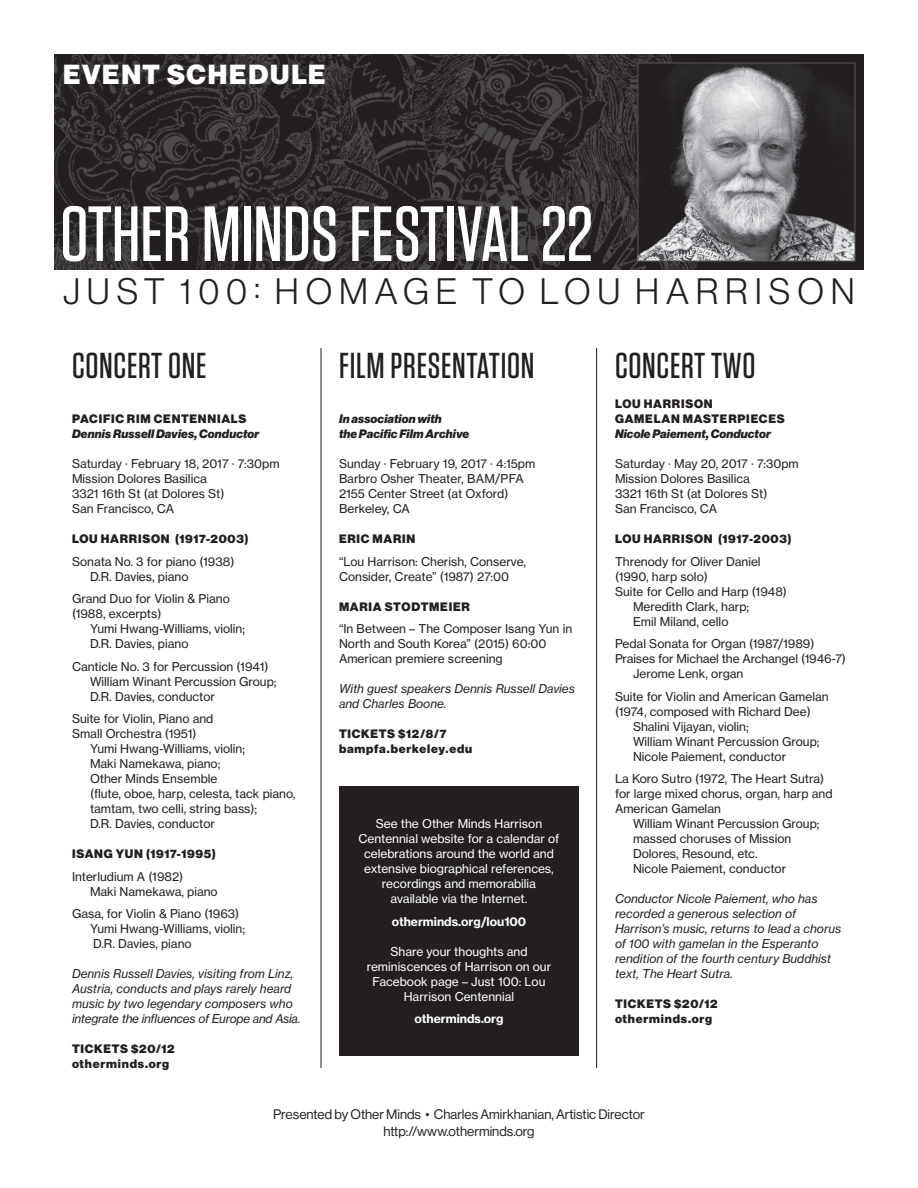
<style>
.page{position:relative;width:918px;height:1188px;background:#fff}
.page>*{position:absolute;margin:0;border:0;box-sizing:border-box;transform-origin:0 0}
.t1{font:500 78px "Tungsten";color:#fff}
.Main_title{font:500 36px "Tungsten";letter-spacing:.02em;color:#231f20}
.t2{font:36px "N Haas Grotesk DS Std 45 Lt";letter-spacing:.19em;color:#231f20}
.t3{font:27px "N Haas Grotesk DS Std 95 Blk";letter-spacing:.065em;color:#fff}
.t4{font:13.5px "N Haas Grotesk DS Std 55 Rg";color:#231f20}
.Text{font:12px/15px "N Haas Grotesk TX Std 55 Rg";color:#231f20}
.text_italic{font:12px/15px "N Haas Grotesk TX Std 56 It";color:#231f20}
.text_reverse{font:12px/15px "N Haas Grotesk TX Std 55 Rg";color:#fff;text-align:center}
.Sub_title{font:12px/15px "N Haas Grotesk DS Std 95 Blk";letter-spacing:.065em;color:#231f20}
.text_indent{font:12px/15px "N Haas Grotesk TX Std 55 Rg";color:#231f20}
.Sub_title_conductor{font:12px/15px "N Haas Grotesk DS Std 96 Blk It";letter-spacing:.015em;color:#231f20}
.subtitle_reverse{font:12px "N Haas Grotesk TX Std 75 Bd";color:#fff}
</style>
<div class="page">
<hr style="left:321px;top:348px;width:1px;height:720px;background:#231f20">
<hr style="left:596px;top:348px;width:1px;height:720px;background:#231f20">
<div style="left:54px;top:54px;width:810px;height:216px;background:#231f20"></div>
<img style="left:54px;top:54px;width:694px;height:216px">
<img style="left:640px;top:65px;width:213px;height:194px">
<div style="left:638px;top:63px;width:217px;height:198px;border:1px solid #57585a"></div>
<div style="left:339px;top:786px;width:240px;height:270px;background:#231f20"></div>
<p class="t3" style="left:63px;top:58px;width:264px">EVENT SCHEDULE</p>
<p class="t1" style="left:60px;top:193px;width:534px">OTHER MINDS FESTIVAL 22</p>
<p class="t2" style="left:63px;top:272px;width:793px">JUST 100: HOMAGE TO LOU HARRISON</p>
<p class="Main_title" style="left:72px;top:347px;width:136px">CONCERT ONE</p>
<p class="Sub_title" style="left:72px;top:411px;width:176px">PACIFIC RIM CENTENNIALS</p>
<p class="Sub_title_conductor" style="left:72px;top:426px;width:189px">Dennis Russell Davies, Conductor</p>
<p class="Text" style="left:72px;top:456px;width:209px">Saturday · February 18, 2017 · 7:30pm<br>Mission Dolores Basilica<br>3321 16th St (at Dolores St)</p>
<p class="Text" style="left:72px;top:501px;width:104px">San Francisco, CA</p>
<p class="Sub_title" style="left:72px;top:531px;width:178px">LOU HARRISON (1917-2003)</p>
<p class="Text" style="left:90px;top:554px;width:146px;text-indent:-18px">Sonata No. 3 for piano (1938)<br>D.R. Davies, piano</p>
<p class="Text" style="left:72px;top:591px;width:159px">Grand Duo for Violin &amp; Piano</p>
<p class="Text" style="left:72px;top:606px;width:91px">(1988, excerpts)</p>
<p class="Text" style="left:90px;top:621px;width:157px">Yumi Hwang-Williams, violin;</p>
<p class="Text" style="left:90px;top:636px;width:100px">D.R. Davies, piano</p>
<p class="Text" style="left:90px;top:659px;width:188px;text-indent:-18px">Canticle No. 3 for Percussion (1941)<br>William Winant Percussion Group;<br>D.R. Davies, conductor</p>
<p class="Text" style="left:72px;top:711px;width:143px">Suite for Violin, Piano and<br>Small Orchestra (1951)</p>
<p class="text_indent" style="left:90px;top:741px;width:207px">Yumi Hwang-Williams, violin;<br>Maki Namekawa, piano;<br>Other Minds Ensemble<br>(flute, oboe, harp, celesta, tack piano, tamtam, two celli, string bass);<br>D.R. Davies, conductor</p>
<p class="Sub_title" style="left:72px;top:846px;width:145px">ISANG YUN (1917-1995)</p>
<p class="Text" style="left:90px;top:869px;width:129px;text-indent:-18px">Interludium A (1982)<br>Maki Namekawa, piano</p>
<p class="Text" style="left:90px;top:906px;width:157px;text-indent:-18px">Gasa, for Violin &amp; Piano (1963)<br>Yumi Hwang-Williams, violin;<br>D.R. Davies, piano</p>
<p class="text_italic" style="left:72px;top:966px;width:230px">Dennis Russell Davies, visiting from Linz, Austria, conducts and plays rarely heard music by two legendary composers who integrate the influences of Europe and Asia.</p>
<p class="Sub_title" style="left:72px;top:1041px;width:104px">TICKETS $20/12</p>
<p class="Sub_title" style="left:72px;top:1056px;width:99px">otherminds.org</p>
<p class="Main_title" style="left:339px;top:347px;width:197px">FILM PRESENTATION</p>
<p class="Sub_title_conductor" style="left:339px;top:411px;width:132px">In association with<br>the Pacific Film Archive</p>
<p class="Text" style="left:339px;top:456px;width:198px">Sunday · February 19, 2017 · 4:15pm<br>Barbro Osher Theater, BAM/PFA<br>2155 Center Street (at Oxford)<br>Berkeley, CA</p>
<p class="Sub_title" style="left:339px;top:531px;width:78px">ERIC MARIN</p>
<p class="Text" style="left:339px;top:554px;width:189px">“Lou Harrison: Cherish, Conserve,<br>Consider, Create” (1987) 27:00</p>
<p class="Sub_title" style="left:339px;top:599px;width:132px">MARIA STODTMEIER</p>
<p class="Text" style="left:339px;top:621px;width:235px">“In Between – The Composer Isang Yun in<br>North and South Korea” (2015) 60:00</p>
<p class="Text" style="left:339px;top:651px;width:165px">American premiere screening</p>
<p class="text_italic" style="left:339px;top:681px;width:238px">With guest speakers Dennis Russell Davies and Charles Boone.</p>
<p class="Sub_title" style="left:339px;top:726px;width:109px">TICKETS $12/8/7</p>
<p class="Sub_title" style="left:339px;top:741px;width:135px">bampfa.berkeley.edu</p>
<p class="text_reverse" style="left:358px;top:816px;width:203px">See the Other Minds Harrison<br>Centennial website for a calendar of celebrations around the world and extensive biographical references, recordings and memorabilia available via the Internet.</p>
<p class="subtitle_reverse" style="left:392px;top:914px;width:136px">otherminds.org/lou100</p>
<p class="text_reverse" style="left:367px;top:944px;width:186px">Share your thoughts and reminiscences of Harrison on our<br>Facebook page – Just 100: Lou<br>Harrison Centennial</p>
<p class="subtitle_reverse" style="left:415px;top:1011px;width:90px">otherminds.org</p>
<p class="Main_title" style="left:615px;top:347px;width:142px">CONCERT TWO</p>
<p class="Sub_title" style="left:615px;top:396px;width:171px">LOU HARRISON<br>GAMELAN MASTERPIECES</p>
<p class="Sub_title_conductor" style="left:615px;top:426px;width:157px">Nicole Paiement, Conductor</p>
<p class="Text" style="left:615px;top:456px;width:185px">Saturday · May 20, 2017 · 7:30pm<br>Mission Dolores Basilica<br>3321 16th St (at Dolores St)<br>San Francisco, CA</p>
<p class="Sub_title" style="left:615px;top:531px;width:178px">LOU HARRISON (1917-2003)</p>
<p class="Text" style="left:615px;top:554px;width:147px">Threnody for Oliver Daniel</p>
<p class="Text" style="left:615px;top:569px;width:94px">(1990, harp solo)</p>
<p class="Text" style="left:615px;top:584px;width:173px">Suite for Cello and Harp (1948)</p>
<p class="Text" style="left:633px;top:599px;width:118px">Meredith Clark, harp;</p>
<p class="Text" style="left:633px;top:614px;width:97px">Emil Miland, cello</p>
<p class="Text" style="left:615px;top:636px;width:201px">Pedal Sonata for Organ (1987/1989)</p>
<p class="Text" style="left:615px;top:651px;width:232px">Praises for Michael the Archangel (1946-7)</p>
<p class="Text" style="left:633px;top:666px;width:112px">Jerome Lenk, organ</p>
<p class="Text" style="left:615px;top:689px;width:215px">Suite for Violin and American Gamelan</p>
<p class="Text" style="left:615px;top:704px;width:197px">(1974, composed with Richard Dee)</p>
<p class="Text" style="left:633px;top:719px;width:117px">Shalini Vijayan, violin;</p>
<p class="Text" style="left:633px;top:734px;width:188px">William Winant Percussion Group;</p>
<p class="Text" style="left:633px;top:749px;width:155px">Nicole Paiement, conductor</p>
<p class="Text" style="left:615px;top:771px;width:211px">La Koro Sutro (1972, The Heart Sutra)</p>
<p class="Text" style="left:615px;top:786px;width:219px">for large mixed chorus, organ, harp and</p>
<p class="Text" style="left:615px;top:801px;width:107px">American Gamelan</p>
<p class="Text" style="left:633px;top:816px;width:188px">William Winant Percussion Group;</p>
<p class="Text" style="left:633px;top:831px;width:160px">massed choruses of Mission</p>
<p class="Text" style="left:633px;top:846px;width:126px">Dolores, Resound, etc.</p>
<p class="Text" style="left:633px;top:861px;width:155px">Nicole Paiement, conductor</p>
<p class="text_italic" style="left:615px;top:891px;width:228px">Conductor Nicole Paiement, who has recorded a generous selection of Harrison’s music, returns to lead a chorus of 100 with gamelan in the Esperanto rendition of the fourth century Buddhist text, The Heart Sutra.</p>
<p class="Sub_title" style="left:615px;top:996px;width:104px">TICKETS $20/12</p>
<p class="Sub_title" style="left:615px;top:1011px;width:99px">otherminds.org</p>
<p class="t4" style="left:273px;top:1107px;width:373px">Presented by Other Minds • Charles Amirkhanian, Artistic Director</p>
<p class="t4" style="left:383px;top:1123px;width:153px">http://www.otherminds.org</p>
</div>
